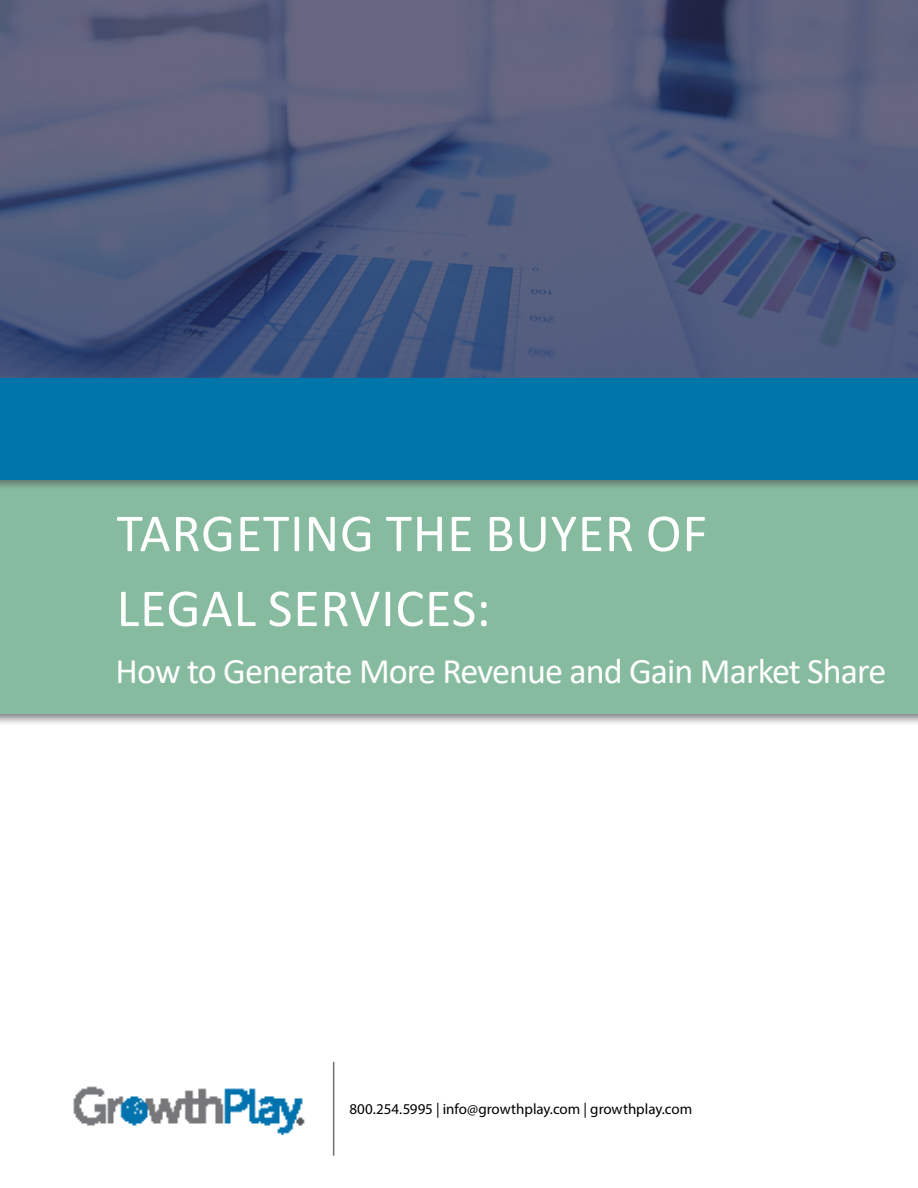
<style>
.page{position:relative;width:918px;height:1188px;background:#fff}
.page>*{position:absolute;margin:0;border:0;box-sizing:border-box;transform-origin:0 0}
.t1{font:54px/75px "Calibri";letter-spacing:.015em;color:#fff}
.t2{font:36px "Calibri";letter-spacing:-.025em;color:#fff}
.t3{font:15px "Myriad Pro";letter-spacing:-.005em;color:#000}
</style>
<div class="page">
<img style="left:73px;top:1086px;width:232px;height:48px">
<hr style="left:333px;top:1062px;width:1px;height:94px;background:#6e7171">
<div style="left:0;top:474px;width:918px;height:252px;background:#55565a;opacity:.75"></div>
<div style="left:0;top:479px;width:918px;height:235px;background:#87bb9f"></div>
<div style="left:0;top:373px;width:918px;height:118px;background:#55565a;opacity:.75"></div>
<div style="left:0;top:378px;width:918px;height:102px;background:#0075a9"></div>
<img style="left:0;top:0;width:918px;height:378px">
<h1 class="t1" style="left:117px;top:494px;width:592px">TARGETING THE BUYER OF<br>LEGAL SERVICES:</h1>
<h2 class="t2" style="left:116px;top:646px;width:772px">How to Generate More Revenue and Gain Market Share</h2>
<p class="t3" style="left:349px;top:1099px;width:344px">800.254.5995 | info@growthplay.com | growthplay.com</p>
</div>
